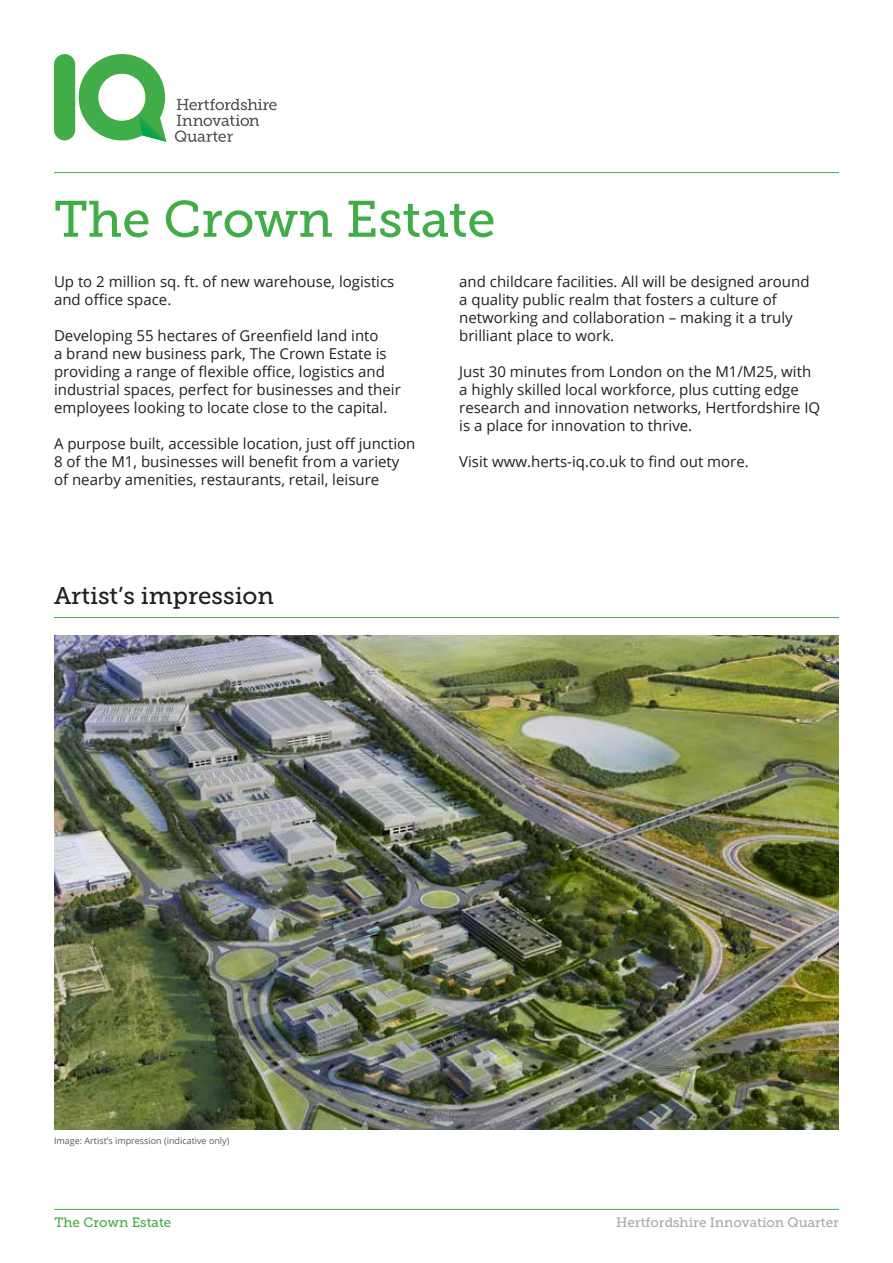
<style>
.page{position:relative;width:893px;height:1263px;background:#fff}
.page>*{position:absolute;margin:0;border:0;box-sizing:border-box;transform-origin:0 0}
.t1{font:51px "Museo Slab 500";color:#41ad49}
.t2{font:24px "Museo Slab 500";color:#231f20}
.t3{font:15px/18px "Open Sans";color:#231f20}
.t4{font:13.5px "Museo Slab 500";color:#a7a9ac}
.t5{font:13.5px "Museo Slab 500";color:#41ad49}
.t6{font:9px "Open Sans";color:#58595b}
</style>
<div class="page">
<hr style="left:54px;top:617px;width:785px;height:1px;background:#41ad49">
<hr style="left:54px;top:172px;width:785px;height:1px;background:#41ad49">
<img style="left:54px;top:635px;width:785px;height:494px">
<svg style="left:175px;top:99px;width:102px;height:43px"></svg>
<div style="left:54px;top:54px;width:21px;height:86px;background:#41ad49;border-radius:11px"></div>
<svg style="left:74px;top:54px;width:93px;height:88px"></svg>
<hr style="left:54px;top:1209px;width:785px;height:1px;background:#41ad49">
<h1 class="t1" style="left:54px;top:191px;width:443px">The Crown Estate</h1>
<p class="t3" style="left:54px;top:272px;width:342px">Up to 2 million sq. ft. of new warehouse, logistics and office space.</p>
<p class="t3" style="left:54px;top:326px;width:348px">Developing 55 hectares of Greenfield land into<br>a brand new business park, The Crown Estate is providing a range of flexible office, logistics and industrial spaces, perfect for businesses and their employees looking to locate close to the capital.</p>
<p class="t3" style="left:54px;top:434px;width:363px">A purpose built, accessible location, just off junction<br>8 of the M1, businesses will benefit from a variety of nearby amenities, restaurants, retail, leisure</p>
<h2 class="t2" style="left:54px;top:583px;width:222px">Artist’s impression</h2>
<p class="t3" style="left:459px;top:272px;width:352px">and childcare facilities. All will be designed around a quality public realm that fosters a culture of networking and collaboration – making it a truly brilliant place to work.</p>
<p class="t3" style="left:459px;top:362px;width:363px">Just 30 minutes from London on the M1/M25, with a highly skilled local workforce, plus cutting edge research and innovation networks, Hertfordshire IQ is a place for innovation to thrive.</p>
<p class="t3" style="left:459px;top:452px;width:291px">Visit www.herts-iq.co.uk to find out more.</p>
<p class="t6" style="left:54px;top:1134px;width:177px">Image: Artist’s impression (indicative only)</p>
<p class="t5" style="left:55px;top:1215px;width:118px">The Crown Estate</p>
<p class="t4" style="left:616px;top:1215px;width:224px">Hertfordshire Innovation Quarter</p>
</div>
